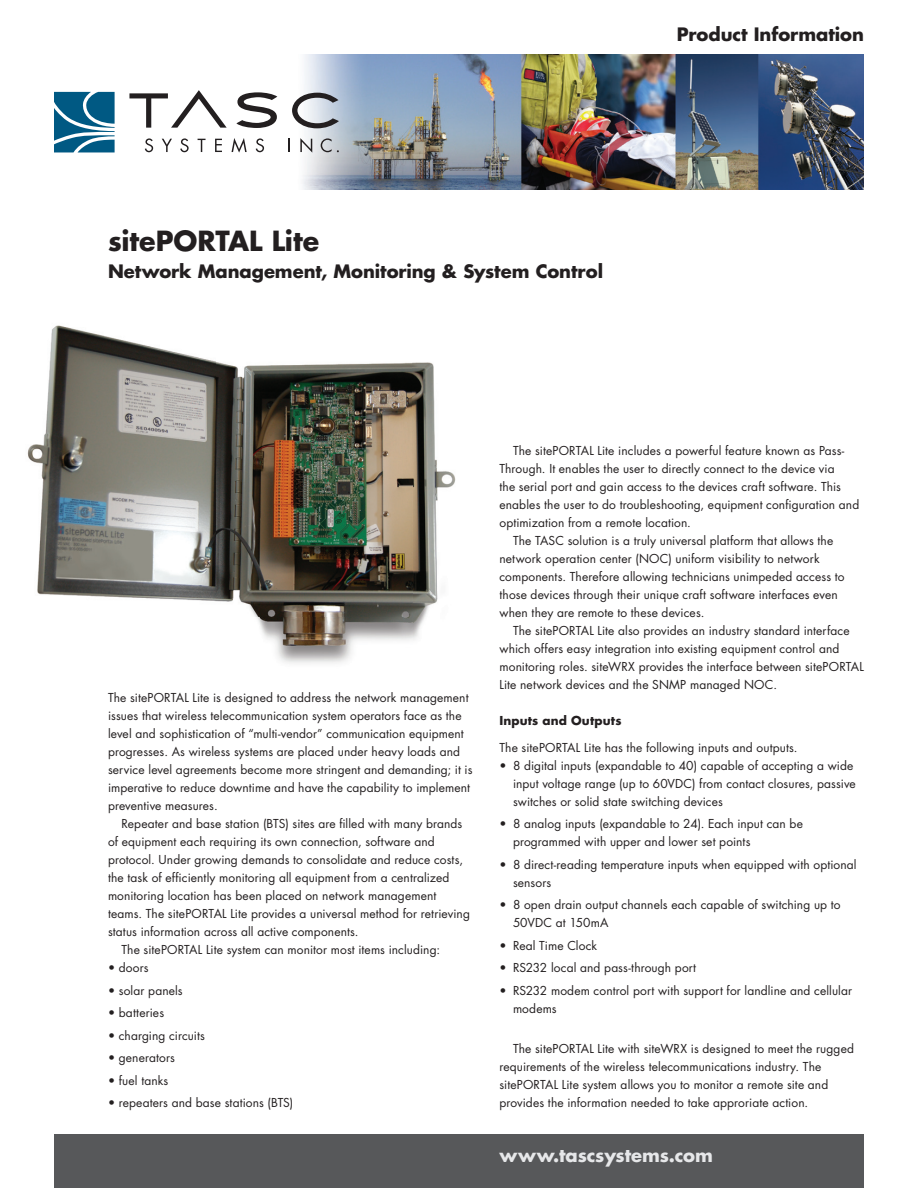
<style>
.page{position:relative;width:918px;height:1188px;background:#fff}
.page>*{position:absolute;margin:0;border:0;box-sizing:border-box;transform-origin:0 0}
.t1{font:700 27px "Futura";letter-spacing:-.005em;color:#231f20}
.t2{font:700 18px "Futura";color:#231f20}
.t3{font:700 18px "Futura";letter-spacing:-.005em;color:#e6e7e9}
.t4{font:12px/18px "Futura";letter-spacing:.01em;color:#231f20}
.t5{font:700 12px "Futura";letter-spacing:.01em;color:#231f20}
</style>
<div class="page">
<div style="left:54px;top:1135px;width:810px;height:53px;background:#57585a"></div>
<img style="left:27px;top:325px;width:429px;height:338px">
<img style="left:302px;top:54px;width:562px;height:135px">
<svg style="left:292px;top:93px;width:47px;height:35px"></svg>
<svg style="left:129px;top:90px;width:98px;height:38px"></svg>
<svg style="left:236px;top:92px;width:41px;height:36px"></svg>
<svg style="left:54px;top:92px;width:61px;height:60px"></svg>
<svg style="left:145px;top:138px;width:8px;height:14px"></svg>
<svg style="left:162px;top:139px;width:10px;height:13px"></svg>
<svg style="left:180px;top:138px;width:9px;height:14px"></svg>
<svg style="left:198px;top:139px;width:8px;height:13px"></svg>
<svg style="left:215px;top:139px;width:7px;height:13px"></svg>
<svg style="left:232px;top:138px;width:15px;height:15px"></svg>
<svg style="left:256px;top:138px;width:8px;height:14px"></svg>
<svg style="left:288px;top:139px;width:1px;height:13px"></svg>
<svg style="left:300px;top:138px;width:12px;height:15px"></svg>
<svg style="left:321px;top:138px;width:18px;height:14px"></svg>
<h1 class="t1" style="left:108px;top:222px;width:213px">sitePORTAL Lite</h1>
<h2 class="t2" style="left:108px;top:259px;width:497px">Network Management, Monitoring &amp; System Control</h2>
<h2 class="t2" style="left:677px;top:22px;width:189px">Product Information</h2>
<p class="t4" style="left:108px;top:688px;width:366px">The sitePORTAL Lite is designed to address the network management issues that wireless telecommunication system operators face as the level and sophistication of “multi-vendor” communication equipment progresses. As wireless systems are placed under heavy loads and service level agreements become more stringent and demanding; it is imperative to reduce downtime and have the capability to implement preventive measures.</p>
<p class="t4" style="left:122px;top:814px;width:342px">Repeater and base station (BTS) sites are filled with many brands</p>
<p class="t4" style="left:108px;top:832px;width:328px">of equipment each requiring its own connection, software and</p>
<p class="t4" style="left:108px;top:850px;width:357px">protocol. Under growing demands to consolidate and reduce costs,</p>
<p class="t4" style="left:108px;top:868px;width:343px">the task of efficiently monitoring all equipment from a centralized</p>
<p class="t4" style="left:108px;top:886px;width:330px">monitoring location has been placed on network management</p>
<p class="t4" style="left:108px;top:904px;width:363px">teams. The sitePORTAL Lite provides a universal method for retrieving</p>
<p class="t4" style="left:108px;top:922px;width:252px">status information across all active components.</p>
<p class="t4" style="left:122px;top:940px;width:320px">The sitePORTAL Lite system can monitor most items including:</p>
<p class="t4" style="left:108px;top:958px;width:42px">• doors</p>
<p class="t4" style="left:108px;top:981px;width:76px">• solar panels</p>
<p class="t4" style="left:108px;top:1003px;width:58px">• batteries</p>
<p class="t4" style="left:108px;top:1026px;width:98px">• charging circuits</p>
<p class="t4" style="left:108px;top:1048px;width:68px">• generators</p>
<p class="t4" style="left:108px;top:1071px;width:62px">• fuel tanks</p>
<p class="t4" style="left:108px;top:1093px;width:187px">• repeaters and base stations (BTS)</p>
<p class="t4" style="left:513px;top:441px;width:333px">The sitePORTAL Lite includes a powerful feature known as Pass-</p>
<p class="t4" style="left:500px;top:459px;width:337px">Through. It enables the user to directly connect to the device via</p>
<p class="t4" style="left:500px;top:477px;width:343px">the serial port and gain access to the devices craft software. This</p>
<p class="t4" style="left:500px;top:495px;width:361px">enables the user to do troubleshooting, equipment configuration and</p>
<p class="t4" style="left:500px;top:513px;width:193px">optimization from a remote location.</p>
<p class="t4" style="left:513px;top:531px;width:322px">The TASC solution is a truly universal platform that allows the</p>
<p class="t4" style="left:500px;top:549px;width:322px">network operation center (NOC) uniform visibility to network</p>
<p class="t4" style="left:500px;top:567px;width:347px">components. Therefore allowing technicians unimpeded access to</p>
<p class="t4" style="left:500px;top:585px;width:340px">those devices through their unique craft software interfaces even</p>
<p class="t4" style="left:500px;top:603px;width:206px">when they are remote to these devices.</p>
<p class="t4" style="left:513px;top:621px;width:338px">The sitePORTAL Lite also provides an industry standard interface</p>
<p class="t4" style="left:500px;top:639px;width:341px">which offers easy integration into existing equipment control and</p>
<p class="t4" style="left:500px;top:657px;width:366px">monitoring roles. siteWRX provides the interface between sitePORTAL</p>
<p class="t4" style="left:500px;top:675px;width:279px">Lite network devices and the SNMP managed NOC.</p>
<p class="t5" style="left:500px;top:712px;width:123px">Inputs and Outputs</p>
<p class="t4" style="left:500px;top:738px;width:300px">The sitePORTAL Lite has the following inputs and outputs.</p>
<p class="t4" style="left:513px;top:756px;width:344px;text-indent:-14px">• 8 digital inputs (expandable to 40) capable of accepting a wide input voltage range (up to 60VDC) from contact closures, passive switches or solid state switching devices</p>
<p class="t4" style="left:513px;top:814px;width:292px;text-indent:-14px">• 8 analog inputs (expandable to 24). Each input can be programmed with upper and lower set points</p>
<p class="t4" style="left:513px;top:855px;width:345px;text-indent:-14px">• 8 direct-reading temperature inputs when equipped with optional sensors</p>
<p class="t4" style="left:513px;top:895px;width:329px;text-indent:-14px">• 8 open drain output channels each capable of switching up to<br>50VDC at 150mA</p>
<p class="t4" style="left:500px;top:936px;width:99px">• Real Time Clock</p>
<p class="t4" style="left:500px;top:958px;width:198px">• RS232 local and pass-through port</p>
<p class="t4" style="left:513px;top:981px;width:341px;text-indent:-14px">• RS232 modem control port with support for landline and cellular modems</p>
<p class="t4" style="left:500px;top:1039px;width:356px;text-indent:14px">The sitePORTAL Lite with siteWRX is designed to meet the rugged requirements of the wireless telecommunications industry. The sitePORTAL Lite system allows you to monitor a remote site and provides the information needed to take approriate action.</p>
<h2 class="t3" style="left:500px;top:1143px;width:215px">www.tascsystems.com</h2>
</div>
